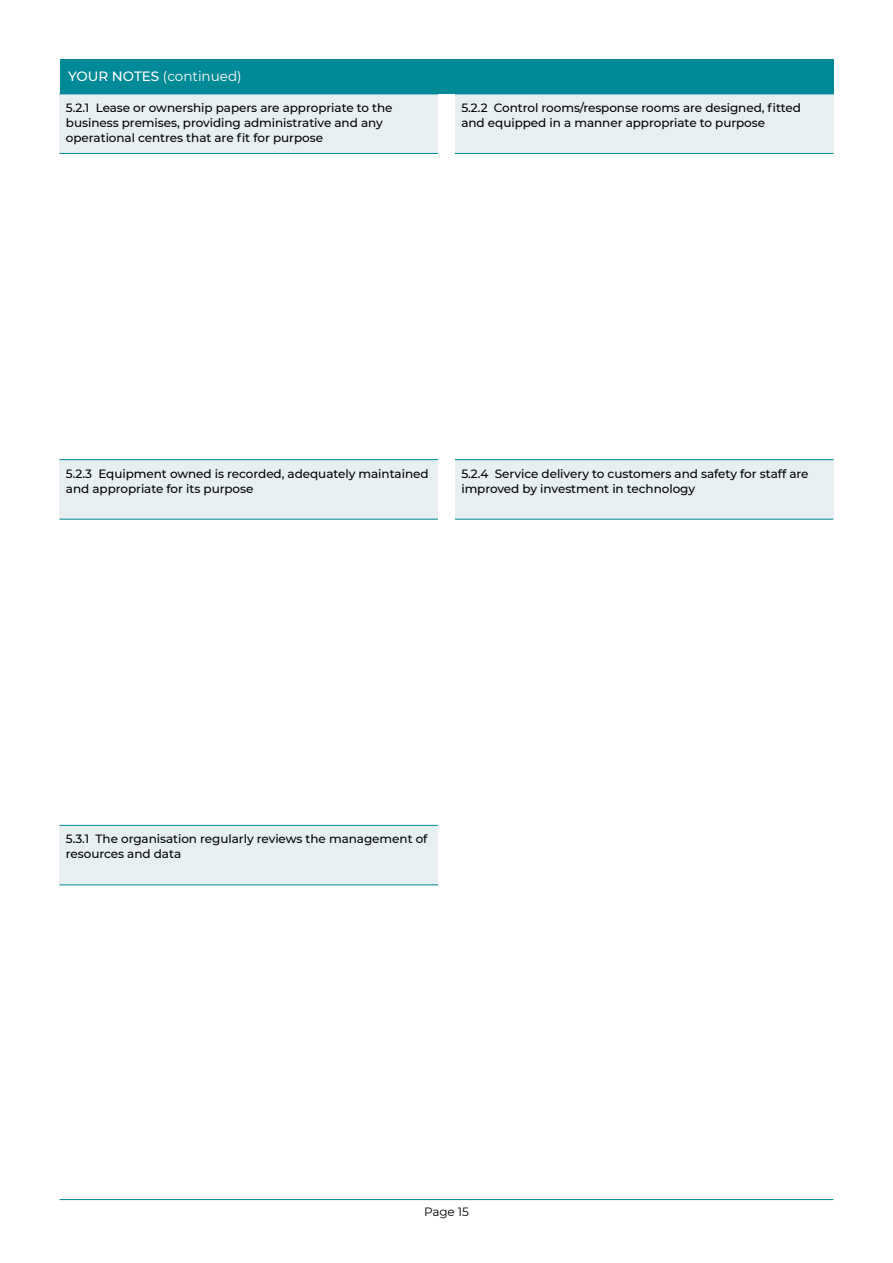
<style>
.page{position:relative;width:893px;height:1263px;background:#fff}
.page>*{position:absolute;margin:0;border:0;box-sizing:border-box;transform-origin:0 0}
.t1{font:13.5px "Montserrat";color:#fff}
.t2{font:500 12px/15px "Montserrat";letter-spacing:-.005em;color:#000}
.t3{font:12px "Montserrat";letter-spacing:-.005em;color:#000}
.s1{font-weight:500}
</style>
<div class="page">
<hr style="left:60px;top:1199px;width:773px;height:1px;background:#008996">
<div style="left:60px;top:60px;width:773px;height:34px;background:#008996"></div>
<div style="left:60px;top:94px;width:378px;height:59px;background:#e8eff1"></div>
<hr style="left:60px;top:94px;width:378px;height:1px;background:#008996">
<hr style="left:60px;top:153px;width:378px;height:1px;background:#008996">
<div style="left:60px;top:460px;width:378px;height:59px;background:#e8eff1"></div>
<hr style="left:60px;top:459px;width:378px;height:1px;background:#008996">
<hr style="left:60px;top:519px;width:378px;height:1px;background:#008996">
<div style="left:455px;top:94px;width:378px;height:59px;background:#e8eff1"></div>
<hr style="left:455px;top:94px;width:378px;height:1px;background:#008996">
<hr style="left:455px;top:153px;width:378px;height:1px;background:#008996">
<div style="left:455px;top:460px;width:378px;height:59px;background:#e8eff1"></div>
<hr style="left:455px;top:459px;width:378px;height:1px;background:#008996">
<hr style="left:455px;top:519px;width:378px;height:1px;background:#008996">
<div style="left:60px;top:825px;width:378px;height:60px;background:#e8eff1"></div>
<hr style="left:60px;top:825px;width:378px;height:1px;background:#008996">
<hr style="left:60px;top:884px;width:378px;height:1px;background:#008996">
<p class="t1" style="left:68px;top:67px;width:175px"><span class="s1">YOUR NOTES</span> (continued)</p>
<p class="t2" style="left:66px;top:100px;width:328px">5.2.1 Lease or ownership papers are appropriate to the business premises, providing administrative and any operational centres that are fit for purpose</p>
<p class="t2" style="left:461px;top:100px;width:341px">5.2.2 Control rooms/response rooms are designed, fitted and equipped in a manner appropriate to purpose</p>
<p class="t2" style="left:66px;top:465px;width:364px">5.2.3 Equipment owned is recorded, adequately maintained and appropriate for its purpose</p>
<p class="t2" style="left:461px;top:465px;width:349px">5.2.4 Service delivery to customers and safety for staff are improved by investment in technology</p>
<p class="t2" style="left:66px;top:831px;width:363px">5.3.1 The organisation regularly reviews the management of resources and data</p>
<p class="t3" style="left:424px;top:1204px;width:46px">Page 15</p>
</div>
